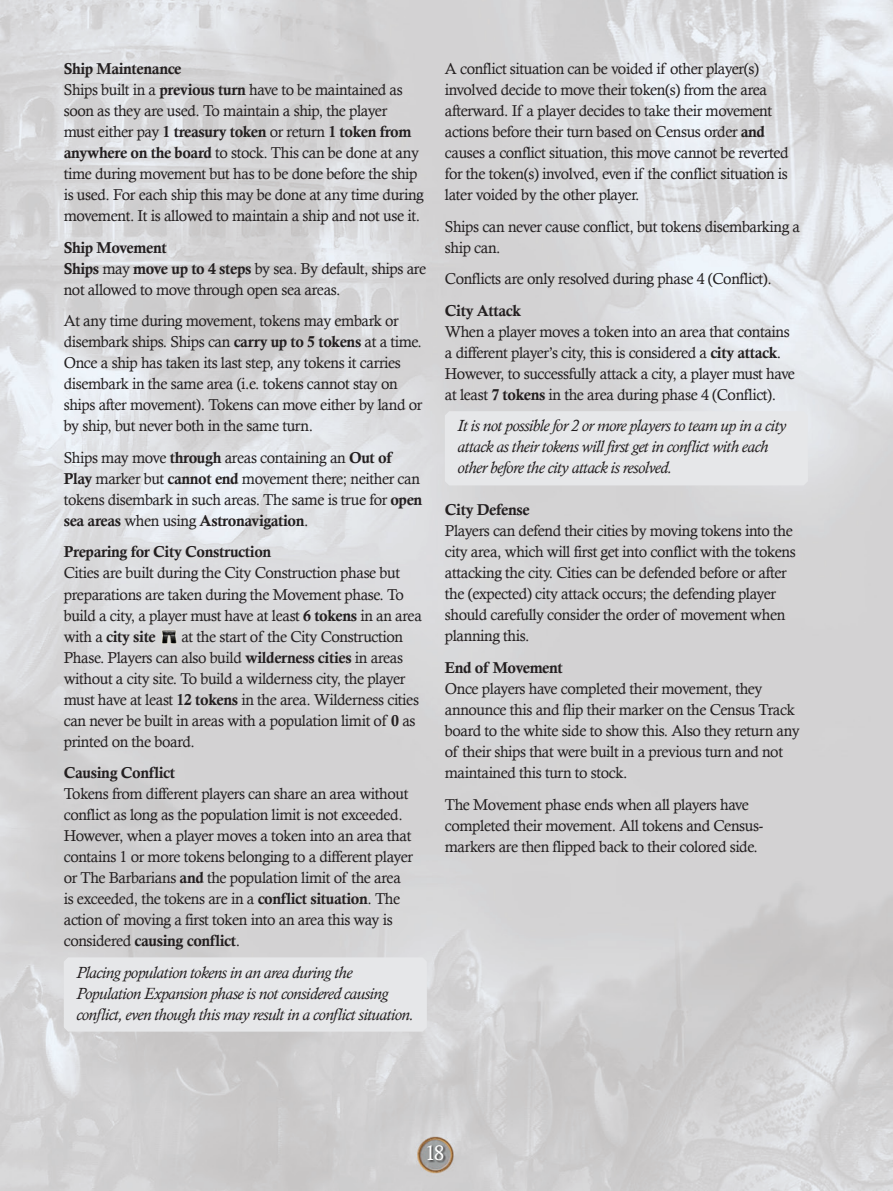
<style>
.page{position:relative;width:893px;height:1191px;background:#fff}
.page>*{position:absolute;margin:0;border:0;box-sizing:border-box;transform-origin:0 0}
.t1{font:21px "Calisto";color:#fff}
.t2{font:italic 16.5px/21px "Calisto";letter-spacing:-.025em;color:#231f20}
.t3{font:15.75px/21px "Calisto";letter-spacing:-.025em;color:#231f20}
.t4{font:15.75px/31.5px "Calis MT Bol";letter-spacing:-.025em;color:#231f20}
.s1{font-family:"Calis MT Bol"}
.s2{font-family:"Calisto"}
</style>
<div class="page">
<img style="left:0;top:0;width:893px;height:1191px">
<div style="left:427px;top:1144px;width:19px;height:19px;background:#231f20;opacity:.7"></div>
<div style="left:64px;top:957px;width:363px;height:74px;background:#e6e7e9"></div>
<div style="left:445px;top:411px;width:363px;height:74px;background:#e6e7e9"></div>
<img style="left:160px;top:628px;width:17px;height:17px">
<p class="t4" style="left:64px;top:53px;width:119px">Ship Maintenance</p>
<p class="t3" style="left:64px;top:79px;width:341px">Ships built in a <span class="s1">previous turn</span> have to be maintained as soon as they are used. To maintain a ship, the player</p>
<p class="t4" style="left:64px;top:116px;width:349px"><span class="s2">must either pay</span> 1 treasury token <span class="s2">or return</span> 1 token from</p>
<p class="t3" style="left:64px;top:142px;width:362px"><span class="s1">anywhere on the board</span> to stock. This can be done at any time during movement but has to be done before the ship is used. For each ship this may be done at any time during movement. It is allowed to maintain a ship and not use it.</p>
<p class="t4" style="left:64px;top:232px;width:104px">Ship Movement</p>
<p class="t3" style="left:64px;top:258px;width:364px"><span class="s1">Ships</span> may <span class="s1">move up to 4 steps</span> by sea. By default, ships are not allowed to move through open sea areas.</p>
<p class="t3" style="left:64px;top:310px;width:360px">At any time during movement, tokens may embark or disembark ships. Ships can <span class="s1">carry up to 5 tokens</span> at a time.<br>Once a ship has taken its last step, any tokens it carries disembark in the same area (i.e. tokens cannot stay on ships after movement). Tokens can move either by land or by ship, but never both in the same turn.</p>
<p class="t3" style="left:64px;top:447px;width:360px">Ships may move <span class="s1">through</span> areas containing an <span class="s1">Out of<br>Play</span> marker but <span class="s1">cannot end</span> movement there; neither can tokens disembark in such areas. The same is true for <span class="s1">open</span></p>
<p class="t4" style="left:64px;top:505px;width:246px">sea areas <span class="s2">when using</span> Astronavigation<span class="s2">.<br></span>Preparing for City Construction</p>
<p class="t3" style="left:64px;top:562px;width:360px">Cities are built during the City Construction phase but preparations are taken during the Movement phase. To build a city, a player must have at least <span class="s1">6 tokens</span> in an area</p>
<p class="t4" style="left:64px;top:620px;width:94px"><span class="s2">with a</span> city site</p>
<p class="t3" style="left:64px;top:625px;width:357px;text-indent:118px">at the start of the City Construction Phase. Players can also build <span class="s1">wilderness cities</span> in areas without a city site. To build a wilderness city, the player must have at least <span class="s1">12 tokens</span> in the area. Wilderness cities can never be built in areas with a population limit of <span class="s1">0</span> as printed on the board.</p>
<p class="t4" style="left:64px;top:757px;width:113px">Causing Conflict</p>
<p class="t3" style="left:64px;top:783px;width:351px">Tokens from different players can share an area without conflict as long as the population limit is not exceeded.<br>However, when a player moves a token into an area that contains 1 or more tokens belonging to a different player or The Barbarians <span class="s1">and</span> the population limit of the area is exceeded, the tokens are in a <span class="s1">conflict situation</span>. The action of moving a first token into an area this way is</p>
<p class="t4" style="left:64px;top:925px;width:178px"><span class="s2">considered</span> causing conflict<span class="s2">.</span></p>
<p class="t2" style="left:77px;top:961px;width:339px">Placing population tokens in an area during the<br>Population Expansion phase is not considered causing conflict, even though this may result in a conflict situation.</p>
<p class="t3" style="left:445px;top:58px;width:345px">A conflict situation can be voided if other player(s) involved decide to move their token(s) from the area afterward. If a player decides to take their movement actions before their turn based on Census order <span class="s1">and </span>causes a conflict situation, this move cannot be reverted for the token(s) involved, even if the conflict situation is later voided by the other player.</p>
<p class="t3" style="left:445px;top:216px;width:357px">Ships can never cause conflict, but tokens disembarking a ship can.</p>
<p class="t3" style="left:445px;top:268px;width:329px">Conflicts are only resolved during phase 4 (Conflict).</p>
<p class="t4" style="left:445px;top:295px;width:78px">City Attack</p>
<p class="t3" style="left:445px;top:321px;width:352px">When a player moves a token into an area that contains a different player’s city, this is considered a <span class="s1">city attack</span>.<br>However, to successfully attack a city, a player must have at least <span class="s1">7 tokens</span> in the area during phase 4 (Conflict).</p>
<p class="t2" style="left:458px;top:415px;width:330px">It is not possible for 2 or more players to team up in a city attack as their tokens will first get in conflict with each other before the city attack is resolved.</p>
<p class="t4" style="left:445px;top:494px;width:86px">City Defense</p>
<p class="t3" style="left:445px;top:520px;width:352px">Players can defend their cities by moving tokens into the city area, which will first get into conflict with the tokens attacking the city. Cities can be defended before or after the (expected) city attack occurs; the defending player should carefully consider the order of movement when planning this.</p>
<p class="t4" style="left:445px;top:652px;width:120px">End of Movement</p>
<p class="t3" style="left:445px;top:678px;width:357px">Once players have completed their movement, they announce this and flip their marker on the Census Track board to the white side to show this. Also they return any of their ships that were built in a previous turn and not maintained this turn to stock.</p>
<p class="t3" style="left:445px;top:793px;width:320px">The Movement phase ends when all players have completed their movement. All tokens and Census&shy;markers are then flipped back to their colored side.</p>
<h1 class="t1" style="left:425px;top:1140px;width:21px">18</h1>
</div>
